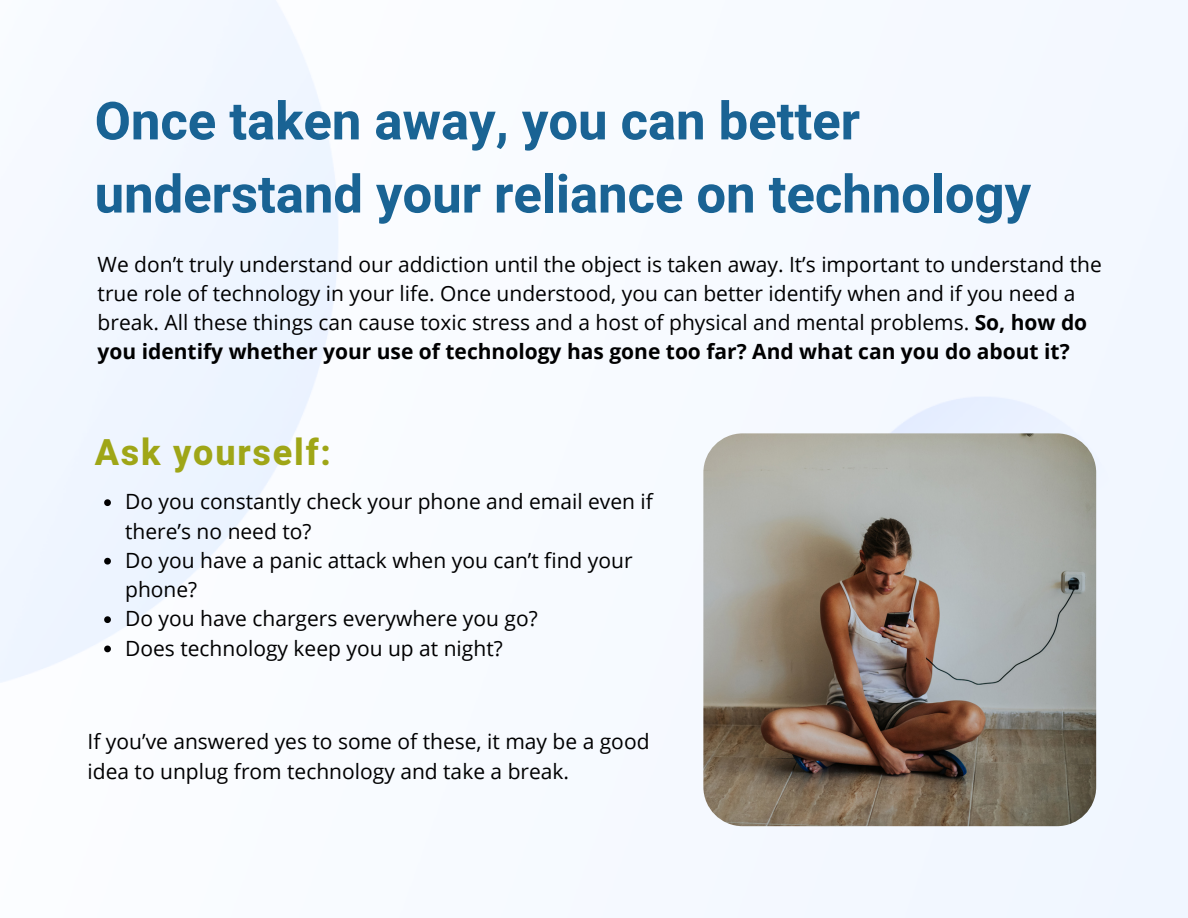
<style>
.page{position:relative;width:1188px;height:918px;background:#fff}
.page>*{position:absolute;margin:0;border:0;box-sizing:border-box;transform-origin:0 0}
.t1{font:700 52.5px/73.2px "Heebo";color:#005288}
.t2{font:800 36px "Heebo";letter-spacing:.05em;color:#9fa617}
.t3{font:21px/29.2px "Open Sans";color:#000}
.s1{font-weight:700}
</style>
<div class="page">
<img style="left:703px;top:433px;width:393px;height:393px;border-radius:39px">
<svg style="left:104px;top:499px;width:7px;height:7px"></svg>
<svg style="left:104px;top:558px;width:7px;height:7px"></svg>
<svg style="left:104px;top:616px;width:7px;height:7px"></svg>
<svg style="left:104px;top:646px;width:7px;height:6px"></svg>
<h1 class="t1" style="left:95px;top:86px;width:938px">Once taken away, you can better understand your reliance on technology</h1>
<p class="t3" style="left:98px;top:249px;width:1006px">We don’t truly understand our addiction until the object is taken away. It’s important to understand the true role of technology in your life. Once understood, you can better identify when and if you need a break. All these things can cause toxic stress and a host of physical and mental problems. <span class="s1">So, how do you identify whether your use of technology has gone too far? And what can you do about it?</span></p>
<h2 class="t2" style="left:95px;top:427px;width:238px">Ask yourself:</h2>
<p class="t3" style="left:125px;top:487px;width:529px">Do you constantly check your phone and email even if there’s no need to?<br>Do you have a panic attack when you can’t find your phone?<br>Do you have chargers everywhere you go?<br>Does technology keep you up at night?</p>
<p class="t3" style="left:88px;top:727px;width:563px">If you’ve answered yes to some of these, it may be a good idea to unplug from technology and take a break.</p>
</div>
